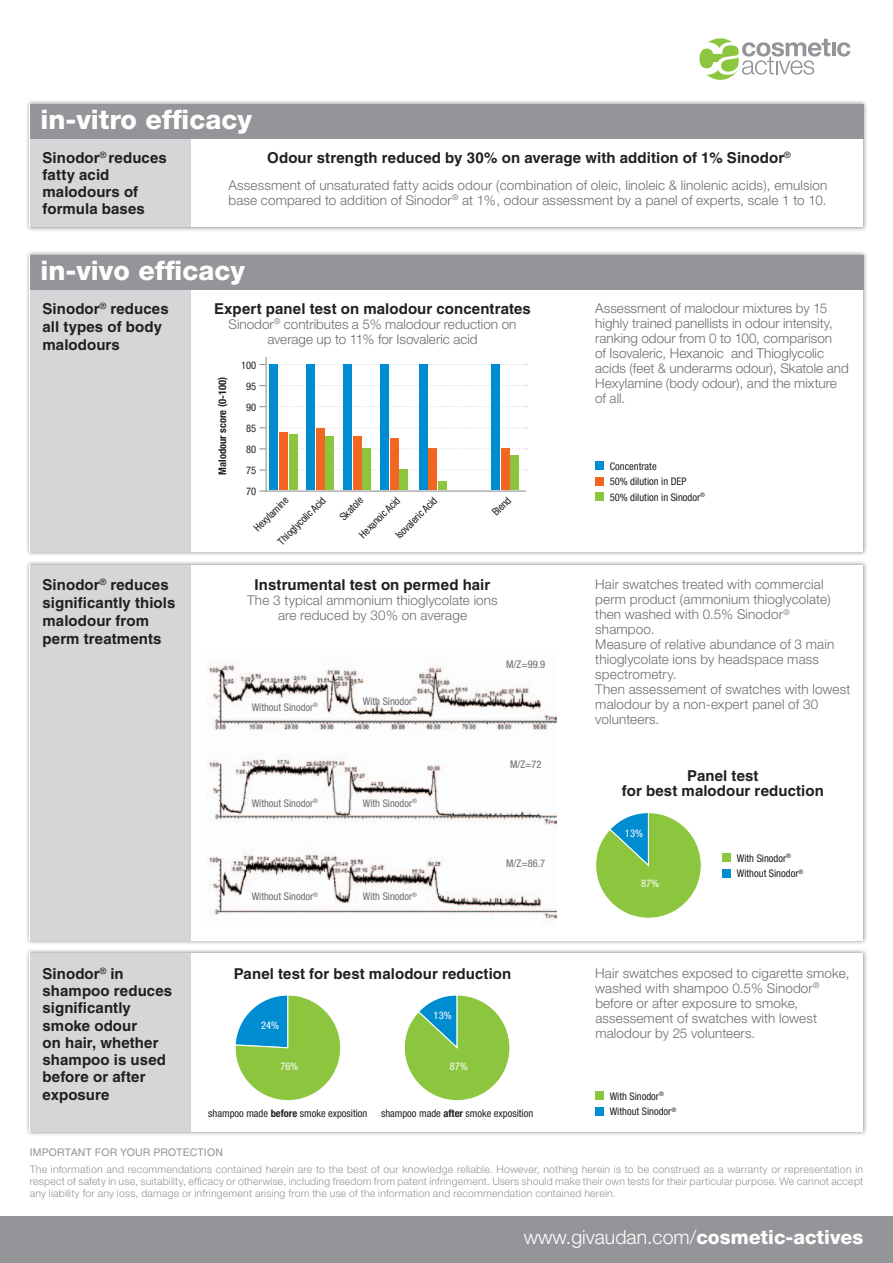
<style>
.page{position:relative;width:893px;height:1263px;background:#fff}
.page>*{position:absolute;margin:0;border:0;box-sizing:border-box;transform-origin:0 0}
.t1{font:800 27px "Helvetica Neue";color:#fff}
.t2{font:300 19.5px "Helvetica Neue";color:#fff}
.t3{font:700 15px/17.2px "Helvetica";letter-spacing:.005em;color:#231f20}
.t4{font:300 13.5px/15px "Helvetica Neue";letter-spacing:.01em;color:#6c6d70}
.t5{font:300 10.5px/12px "Helvetica Neue";letter-spacing:.02em;color:#939598;text-align:justify}
.t6{font:condensed 10.5px/15.5px "Helvetica Neue";color:#231f20}
.t7{font:condensed 10.5px "Helvetica Neue";color:#6c6d70}
.t8{font:10.5px "Helvetica";letter-spacing:.01em;color:#939598}
.t9{font:700 condensed 10.5px "Helvetica Neue";color:#231f20}
.t10{font:condensed 10.5px "Helvetica Neue";color:#fff}
.t11{font:8.7px "Helvetica";color:#231f20}
.t12{font:condensed 6.15px "Helvetica Neue";color:#6c6d70}
.s1{font-weight:700}
.s2{font-weight:800}
</style>
<div class="page">
<div style="left:0;top:1216px;width:893px;height:47px;background:#939598"></div>
<hr style="left:832px;top:43px;width:4px;height:13px;background:#939598">
<svg style="left:837px;top:42px;width:13px;height:15px"></svg>
<svg style="left:699px;top:38px;width:131px;height:42px"></svg>
<div style="left:25px;top:99px;width:843px;height:133px;background:#231f20;opacity:.5"></div>
<div style="left:30px;top:104px;width:833px;height:123px;background:#fff"></div>
<div style="left:30px;top:104px;width:160px;height:123px;background:#d5d6d8"></div>
<div style="left:30px;top:104px;width:833px;height:34px;background:#939598"></div>
<div style="left:25px;top:948px;width:843px;height:188px;background:#231f20;opacity:.5"></div>
<div style="left:30px;top:953px;width:833px;height:178px;background:#fff"></div>
<div style="left:30px;top:953px;width:160px;height:178px;background:#d5d6d8"></div>
<div style="left:25px;top:250px;width:843px;height:306px;background:#231f20;opacity:.5"></div>
<div style="left:30px;top:255px;width:833px;height:297px;background:#fff"></div>
<div style="left:30px;top:255px;width:160px;height:297px;background:#d5d6d8"></div>
<div style="left:30px;top:255px;width:833px;height:34px;background:#939598"></div>
<hr style="left:259px;top:490px;width:267px;height:2px;background:#939598">
<hr style="left:266px;top:357px;width:1px;height:134px;background:#939598">
<svg style="left:259px;top:469px;width:268px;height:1px"></svg>
<svg style="left:259px;top:427px;width:268px;height:1px"></svg>
<svg style="left:259px;top:448px;width:268px;height:1px"></svg>
<svg style="left:259px;top:406px;width:268px;height:1px"></svg>
<svg style="left:259px;top:385px;width:268px;height:1px"></svg>
<svg style="left:259px;top:364px;width:268px;height:1px"></svg>
<div style="left:270px;top:364px;width:8px;height:126px;background:#008cd0"></div>
<div style="left:279px;top:432px;width:9px;height:58px;background:#f36621"></div>
<div style="left:289px;top:434px;width:8px;height:56px;background:#8bc63e"></div>
<div style="left:307px;top:364px;width:8px;height:126px;background:#008cd0"></div>
<div style="left:316px;top:428px;width:9px;height:62px;background:#f36621"></div>
<div style="left:326px;top:437px;width:8px;height:53px;background:#8bc63e"></div>
<div style="left:343px;top:364px;width:9px;height:126px;background:#008cd0"></div>
<div style="left:353px;top:437px;width:9px;height:53px;background:#f36621"></div>
<div style="left:363px;top:448px;width:8px;height:42px;background:#8bc63e"></div>
<div style="left:380px;top:364px;width:9px;height:126px;background:#008cd0"></div>
<div style="left:390px;top:439px;width:8px;height:51px;background:#f36621"></div>
<div style="left:400px;top:469px;width:8px;height:21px;background:#8bc63e"></div>
<div style="left:419px;top:364px;width:9px;height:126px;background:#008cd0"></div>
<div style="left:429px;top:448px;width:8px;height:42px;background:#f36621"></div>
<div style="left:438px;top:481px;width:9px;height:9px;background:#8bc63e"></div>
<div style="left:491px;top:364px;width:9px;height:126px;background:#008cd0"></div>
<div style="left:501px;top:448px;width:8px;height:42px;background:#f36621"></div>
<div style="left:510px;top:455px;width:9px;height:35px;background:#8bc63e"></div>
<div style="left:595px;top:461px;width:9px;height:9px;background:#008cd0"></div>
<div style="left:595px;top:477px;width:9px;height:8px;background:#f36621"></div>
<div style="left:595px;top:492px;width:9px;height:9px;background:#8bc63e"></div>
<div style="left:595px;top:1091px;width:9px;height:9px;background:#8bc63e"></div>
<div style="left:595px;top:1107px;width:9px;height:8px;background:#008cd0"></div>
<svg style="left:235px;top:995px;width:106px;height:105px;fill:#8bc63e"></svg>
<svg style="left:404px;top:995px;width:106px;height:106px"></svg>
<div style="left:25px;top:560px;width:843px;height:385px;background:#231f20;opacity:.5"></div>
<div style="left:30px;top:565px;width:833px;height:375px;background:#fff"></div>
<div style="left:30px;top:565px;width:160px;height:375px;background:#d5d6d8"></div>
<svg style="left:595px;top:812px;width:107px;height:107px"></svg>
<div style="left:722px;top:853px;width:9px;height:9px;background:#8bc63e"></div>
<div style="left:722px;top:869px;width:9px;height:8px;background:#008cd0"></div>
<img style="left:208px;top:662px;width:348px;height:257px">
<h1 class="t1" style="left:40px;top:103px;width:213px">in-vitro efficacy</h1>
<p class="t3" style="left:43px;top:148px;width:126px">Sinodor<sup>®</sup> reduces</p>
<p class="t11" style="left:784px;top:149px;width:8px">®</p>
<p class="t3" style="left:43px;top:166px;width:104px">fatty acid malodours of formula bases</p>
<p class="t3" style="left:267px;top:148px;width:518px">Odour strength reduced by 30% on average with addition of 1% Sinodor</p>
<p class="t4" style="left:228px;top:177px;width:600px">Assessment of unsaturated fatty acids odour (combination of oleic, linoleic &amp; linolenic acids), emulsion base compared to addition of Sinodor<sup>®</sup> at 1%, odour assessment by a panel of experts, scale 1 to 10.</p>
<h1 class="t1" style="left:40px;top:254px;width:206px">in-vivo efficacy</h1>
<p class="t3" style="left:43px;top:299px;width:128px;line-height:18px">Sinodor<sup>®</sup> reduces all types of body malodours</p>
<p class="t3" style="left:43px;top:576px;width:134px;line-height:18px">Sinodor<sup>®</sup> reduces significantly thiols malodour from perm treatments</p>
<p class="t3" style="left:214px;top:299px;width:318px">Expert panel test on malodour concentrates</p>
<p class="t4" style="left:228px;top:316px;width:289px;text-align:center">Sinodor<sup>®</sup> contributes a 5% malodour reduction on average up to 11% for Isovaleric acid</p>
<p class="t9" style="left:216px;top:475px;width:99px;rotate:-90deg">Malodour score (0-100)</p>
<p class="t6" style="left:241px;top:357px;width:17px">100</p>
<p class="t6" style="left:246px;top:396px;width:12px;line-height:21.1px;text-align:justify">90<br>85<br>80<br>75</p>
<p class="t6" style="left:246px;top:378px;width:12px">95</p>
<p class="t6" style="left:246px;top:484px;width:12px">70</p>
<p class="t6" style="left:392px;top:531px;width:55px;rotate:-45deg">Isovaleric Acid</p>
<p class="t6" style="left:488px;top:508px;width:23px;rotate:-45deg">Blend</p>
<p class="t6" style="left:274px;top:537px;width:64px;rotate:-45deg">Thioglycolic Acid</p>
<p class="t6" style="left:355px;top:530px;width:54px;rotate:-45deg">Hexanoic Acid</p>
<p class="t6" style="left:250px;top:524px;width:45px;rotate:-45deg">Hexylamine</p>
<p class="t6" style="left:336px;top:513px;width:30px;rotate:-45deg">Skatole</p>
<p class="t3" style="left:255px;top:576px;width:237px">Instrumental test on permed hair</p>
<p class="t4" style="left:247px;top:593px;width:252px;text-align:center">The 3 typical ammonium thioglycolate ions are reduced by 30% on average</p>
<p class="t7" style="left:252px;top:701px;width:68px">Without Sinodor<sup>®</sup></p>
<p class="t7" style="left:363px;top:695px;width:56px">With Sinodor<sup>®</sup></p>
<p class="t7" style="left:506px;top:659px;width:41px">M/Z=99.9</p>
<p class="t7" style="left:252px;top:797px;width:68px">Without Sinodor<sup>®</sup></p>
<p class="t12" style="left:412px;top:797px;width:6px">®</p>
<p class="t7" style="left:363px;top:797px;width:51px">With Sinodor</p>
<p class="t7" style="left:510px;top:758px;width:33px">M/Z=72</p>
<p class="t7" style="left:252px;top:891px;width:68px">Without Sinodor<sup>®</sup></p>
<p class="t12" style="left:412px;top:891px;width:6px">®</p>
<p class="t7" style="left:363px;top:891px;width:51px">With Sinodor</p>
<p class="t7" style="left:506px;top:857px;width:41px">M/Z=86.7</p>
<p class="t3" style="left:43px;top:964px;width:83px">Sinodor<sup>®</sup> in</p>
<p class="t3" style="left:234px;top:964px;width:279px">Panel test for best malodour reduction</p>
<p class="t3" style="left:43px;top:982px;width:131px">shampoo reduces significantly smoke odour<br>on hair, whether shampoo is used before or after exposure</p>
<p class="t10" style="left:434px;top:1009px;width:20px">13%</p>
<p class="t10" style="left:261px;top:1019px;width:20px">24%</p>
<p class="t10" style="left:280px;top:1060px;width:20px">76%</p>
<p class="t10" style="left:450px;top:1060px;width:20px">87%</p>
<p class="t6" style="left:208px;top:1106px;width:161px">shampoo made <span class="s1">before</span> smoke exposition</p>
<p class="t6" style="left:381px;top:1106px;width:154px">shampoo made <span class="s1">after</span> smoke exposition</p>
<p class="t4" style="left:595px;top:300px;width:255px">Assessment of malodour mixtures by 15 highly trained panellists in odour intensity, ranking odour from 0 to 100, comparison<br>of Isovaleric, Hexanoic and Thioglycolic acids (feet &amp; underarms odour), Skatole and Hexylamine (body odour), and the mixture of all.</p>
<p class="t6" style="left:610px;top:458px;width:97px">Concentrate<br>50% dilution in DEP<br>50% dilution in Sinodor<sup>®</sup></p>
<p class="t4" style="left:595px;top:577px;width:257px">Hair swatches treated with commercial perm product (ammonium thioglycolate) then washed with 0.5% Sinodor<sup>® </sup>shampoo.<br>Measure of relative abundance of 3 main thioglycolate ions by headspace mass spectrometry.<br>Then assessement of swatches with lowest malodour by a non-expert panel of 30 volunteers.</p>
<p class="t3" style="left:622px;top:768px;width:204px;line-height:15px;text-align:center">Panel test<br>for best malodour reduction</p>
<p class="t10" style="left:625px;top:827px;width:20px">13%</p>
<p class="t10" style="left:641px;top:877px;width:20px">87%</p>
<p class="t6" style="left:737px;top:850px;width:68px">With Sinodor<sup>®<br></sup>Without Sinodor<sup>®</sup></p>
<p class="t4" style="left:595px;top:965px;width:256px">Hair swatches exposed to cigarette smoke, washed with shampoo 0.5% Sinodor<sup>® </sup>before or after exposure to smoke, assessement of swatches with lowest malodour by 25 volunteers.</p>
<p class="t6" style="left:610px;top:1088px;width:68px">With Sinodor<sup>®<br></sup>Without Sinodor<sup>®</sup></p>
<p class="t8" style="left:30px;top:1147px;width:195px">IMPORTANT FOR YOUR PROTECTION</p>
<p class="t5" style="left:30px;top:1163px;width:835px">The information and recommendations contained herein are to the best of our knowledge reliable. However, nothing herein is to be construed as a warranty or representation in respect of safety in use, suitability, efficacy or otherwise, including freedom from patent infringement. Users should make their own tests for their particular purpose. We cannot accept any liability for any loss, damage or infringement arising from the use of the information and recommendation contained herein.</p>
<h2 class="t2" style="left:524px;top:1225px;width:341px">www.givaudan.com/<span class="s2">cosmetic-actives</span></h2>
</div>
